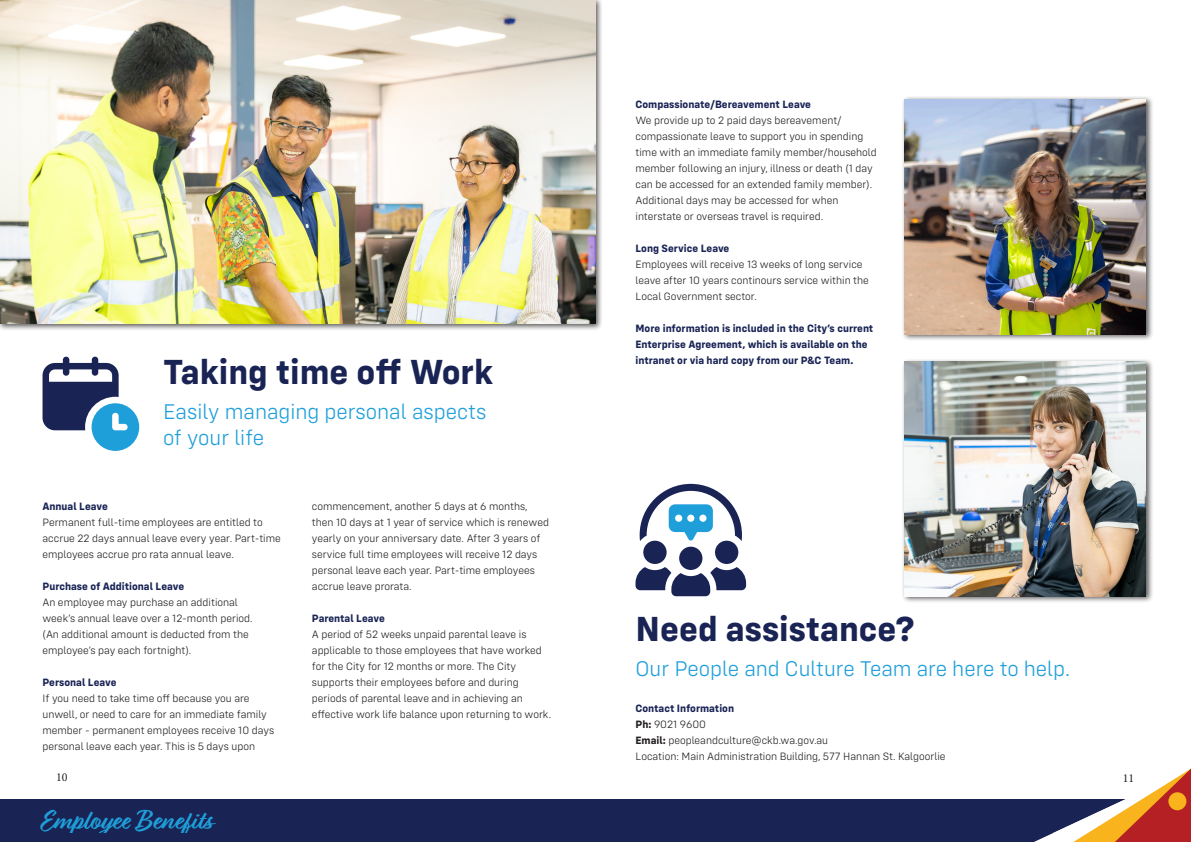
<style>
.page{position:relative;width:1191px;height:842px;background:#fff}
.page>*{position:absolute;margin:0;border:0;box-sizing:border-box;transform-origin:0 0}
.t1{font:700 36px "Config";color:#192455}
.t2{font:700 28px "Relation Two";color:#1f9fda}
.t3{font:300 22px "Config";color:#1f9fda}
.t4{font:12px "Minion Pro";color:#231f20}
.t5{font:300 11px/16px "Config";color:#231f20}
.t6{font:700 11px/16px "Config";color:#192455}
.s1{font-weight:700}
</style>
<div class="page">
<div style="left:0;top:799px;width:1191px;height:43px;background:#192455"></div>
<svg style="left:43px;top:357px;width:96px;height:94px"></svg>
<svg style="left:1034px;top:769px;width:157px;height:73px"></svg>
<div style="left:1168px;top:792px;width:18px;height:18px;background:#f9b41d;border-radius:50%"></div>
<div style="left:643px;top:541px;width:23px;height:23px;background:#192455;border-radius:50%"></div>
<div style="left:715px;top:541px;width:23px;height:23px;background:#192455;border-radius:50%"></div>
<div style="left:679px;top:547px;width:23px;height:23px;background:#192455;border-radius:50%"></div>
<svg style="left:635px;top:567px;width:111px;height:29px"></svg>
<svg style="left:639px;top:484px;width:103px;height:57px"></svg>
<div style="left:0;top:0;width:603px;height:331px;background:#231f20;opacity:.75"></div>
<img style="left:0;top:0;width:595px;height:324px">
<div style="left:901px;top:96px;width:252px;height:246px;background:#231f20;opacity:.75"></div>
<img style="left:905px;top:99px;width:241px;height:235px">
<div style="left:901px;top:358px;width:252px;height:246px;background:#231f20;opacity:.75"></div>
<img style="left:905px;top:361px;width:241px;height:235px">
<p class="t1" style="left:163px;top:351px;width:332px">Taking time off Work</p>
<p class="t3" style="left:163px;top:399px;width:325px">Easily managing personal aspects</p>
<p class="t3" style="left:163px;top:425px;width:103px">of your life</p>
<p class="t6" style="left:43px;top:498px;width:67px">Annual Leave</p>
<p class="t5" style="left:43px;top:514px;width:240px">Permanent full-time employees are entitled to accrue 22 days annual leave every year. Part-time employees accrue pro rata annual leave.</p>
<p class="t6" style="left:43px;top:578px;width:143px">Purchase of Additional Leave</p>
<p class="t5" style="left:43px;top:594px;width:212px">An employee may purchase an additional week’s annual leave over a 12-month period. (An additional amount is deducted from the employee’s pay each fortnight).</p>
<p class="t6" style="left:43px;top:674px;width:76px">Personal Leave</p>
<p class="t5" style="left:43px;top:690px;width:233px">If you need to take time off because you are unwell, or need to care for an immediate family member - permanent employees receive 10 days personal leave each year. This is 5 days upon</p>
<p class="t5" style="left:312px;top:498px;width:238px">commencement, another 5 days at 6 months, then 10 days at 1 year of service which is renewed yearly on your anniversary date. After 3 years of service full time employees will receive 12 days personal leave each year. Part-time employees accrue leave prorata.</p>
<p class="t6" style="left:312px;top:610px;width:74px">Parental Leave</p>
<p class="t5" style="left:312px;top:626px;width:241px">A period of 52 weeks unpaid parental leave is applicable to those employees that have worked for the City for 12 months or more. The City supports their employees before and during periods of parental leave and in achieving an effective work life balance upon returning to work.</p>
<p class="t6" style="left:635px;top:96px;width:177px">Compassionate/Bereavement Leave</p>
<p class="t5" style="left:635px;top:112px;width:243px">We provide up to 2 paid days bereavement/ compassionate leave to support you in spending time with an immediate family member/household member following an injury, illness or death (1 day can be accessed for an extended family member).<br>Additional days may be accessed for when interstate or overseas travel is required.</p>
<p class="t6" style="left:635px;top:240px;width:95px">Long Service Leave</p>
<p class="t5" style="left:635px;top:256px;width:235px">Employees will receive 13 weeks of long service leave after 10 years continours service within the<br>Local Government sector.</p>
<p class="t6" style="left:635px;top:320px;width:239px">More information is included in the City’s current<br>Enterprise Agreement, which is available on the intranet or via hard copy from our P&amp;C Team.</p>
<p class="t1" style="left:635px;top:607px;width:280px">Need assistance?</p>
<p class="t3" style="left:635px;top:656px;width:436px">Our People and Culture Team are here to help.</p>
<p class="t6" style="left:635px;top:700px;width:100px">Contact Information</p>
<p class="t5" style="left:635px;top:716px;width:72px"><span class="s1">Ph:</span> 9021 9600</p>
<p class="t5" style="left:635px;top:732px;width:194px"><span class="s1">Email:</span> peopleandculture@ckb.wa.gov.au</p>
<p class="t5" style="left:635px;top:748px;width:311px">Location: Main Administration Building, 577 Hannan St. Kalgoorlie</p>
<p class="t4" style="left:56px;top:769px;width:13px">10</p>
<p class="t4" style="left:1122px;top:770px;width:13px">11</p>
<h2 class="t2" style="left:41px;top:804px;width:172px">Employee Benefits</h2>
</div>
